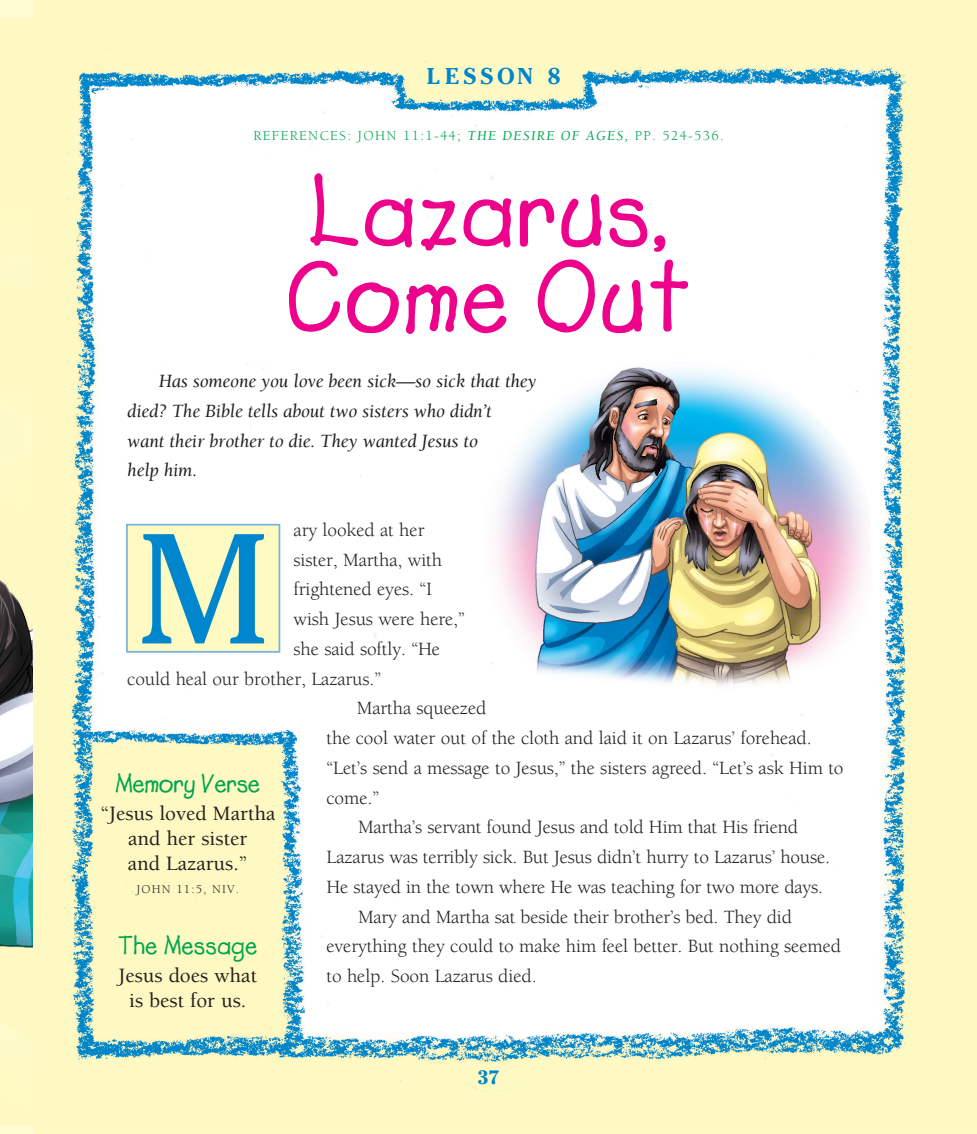
<style>
.page{position:relative;width:977px;height:1134px;background:#fff}
.page>*{position:absolute;margin:0;border:0;box-sizing:border-box;transform-origin:0 0}
.t1{font:155.4px "Cheltenham";color:#0086cc}
._2__Headline{font:101.5px/85.8px "Lemonade ICG Bold";letter-spacing:.01em;color:#ed028c}
.Memory_Verse__title{font:26.25px "Lemonade ICG Bold";letter-spacing:-.015em;color:#00a54f}
.t2{font:700 22.75px "Cheltenham";letter-spacing:.2em;color:#0086cc}
._3__Mem_Mess{font:500 21px/25.2px "Berkeley";color:#231f20;text-align:center}
.First_Paragraph{font:19.25px/29.8px "Berkeley";letter-spacing:-.005em;color:#231f20}
.t3{font:italic 19.25px/29.8px "Berkeley";letter-spacing:-.01em;color:#231f20}
.t4{font:700 19.25px "Cheltenham";color:#0086cc}
._6__Reference_text{font:14px "Berkeley";letter-spacing:.095em;color:#00a54f}
.t5{font:12.25px "Berkeley";letter-spacing:.095em;color:#231f20}
.s1{font-style:italic}
</style>
<div class="page">
<img style="left:33px;top:0;width:943px;height:1127px">
<div style="left:0;top:0;width:33px;height:1134px;background:#fffbd3"></div>
<img style="left:0;top:18px;width:33px;height:1107px">
<div style="left:126px;top:524px;width:154px;height:129px;background:#fffac1;border:2px solid #77b4e2"></div>
<img style="left:468px;top:354px;width:415px;height:351px">
<p class="t2" style="left:427px;top:63px;width:135px">LESSON 8</p>
<p class="_6__Reference_text" style="left:253px;top:128px;width:472px">REFERENCES: JOHN 11:1-44; <span class="s1">THE DESIRE OF AGES,</span> PP. 524-536.</p>
<p class="_2__Headline" style="left:285px;top:170px;width:406px">Lazarus,<br>Come Out</p>
<p class="t3" style="left:127px;top:367px;width:411px;text-indent:32px">Has someone you love been sick—so sick that they died? The Bible tells about two sisters who didn’t<br>want their brother to die. They wanted Jesus to<br>help him.</p>
<p class="First_Paragraph" style="left:293px;top:515px;width:132px">ary looked at her</p>
<p class="First_Paragraph" style="left:293px;top:545px;width:150px">sister, Martha, with</p>
<p class="First_Paragraph" style="left:293px;top:575px;width:140px">frightened eyes. “I</p>
<p class="First_Paragraph" style="left:293px;top:605px;width:173px">wish Jesus were here,”</p>
<p class="First_Paragraph" style="left:293px;top:634px;width:148px">she said softly. “He</p>
<p class="First_Paragraph" style="left:127px;top:664px;width:255px">could heal our brother, Lazarus.”</p>
<p class="First_Paragraph" style="left:326px;top:694px;width:518px;text-indent:30px">Martha squeezed<br>the cool water out of the cloth and laid it on Lazarus’ forehead. “Let’s send a message to Jesus,” the sisters agreed. “Let’s ask Him to come.”</p>
<p class="First_Paragraph" style="left:326px;top:813px;width:505px;text-align:center">Martha’s servant found Jesus and told Him that His friend<br>Lazarus was terribly sick. But Jesus didn’t hurry to Lazarus’ house.<br>He stayed in the town where He was teaching for two more days.</p>
<p class="First_Paragraph" style="left:326px;top:902px;width:516px;text-indent:32px">Mary and Martha sat beside their brother’s bed. They did everything they could to make him feel better. But nothing seemed to help. Soon Lazarus died.</p>
<p class="t1" style="left:136px;top:499px;width:135px">M</p>
<p class="Memory_Verse__title" style="left:115px;top:768px;width:146px">Memory Verse</p>
<p class="_3__Mem_Mess" style="left:100px;top:801px;width:177px">“Jesus loved Martha and her sister<br>and Lazarus.”</p>
<p class="t5" style="left:136px;top:882px;width:104px">JOHN 11:5, NIV.</p>
<p class="Memory_Verse__title" style="left:118px;top:930px;width:141px">The Message</p>
<p class="_3__Mem_Mess" style="left:118px;top:963px;width:140px">Jesus does what is best for us.</p>
<p class="t4" style="left:477px;top:1065px;width:23px">37</p>
</div>
